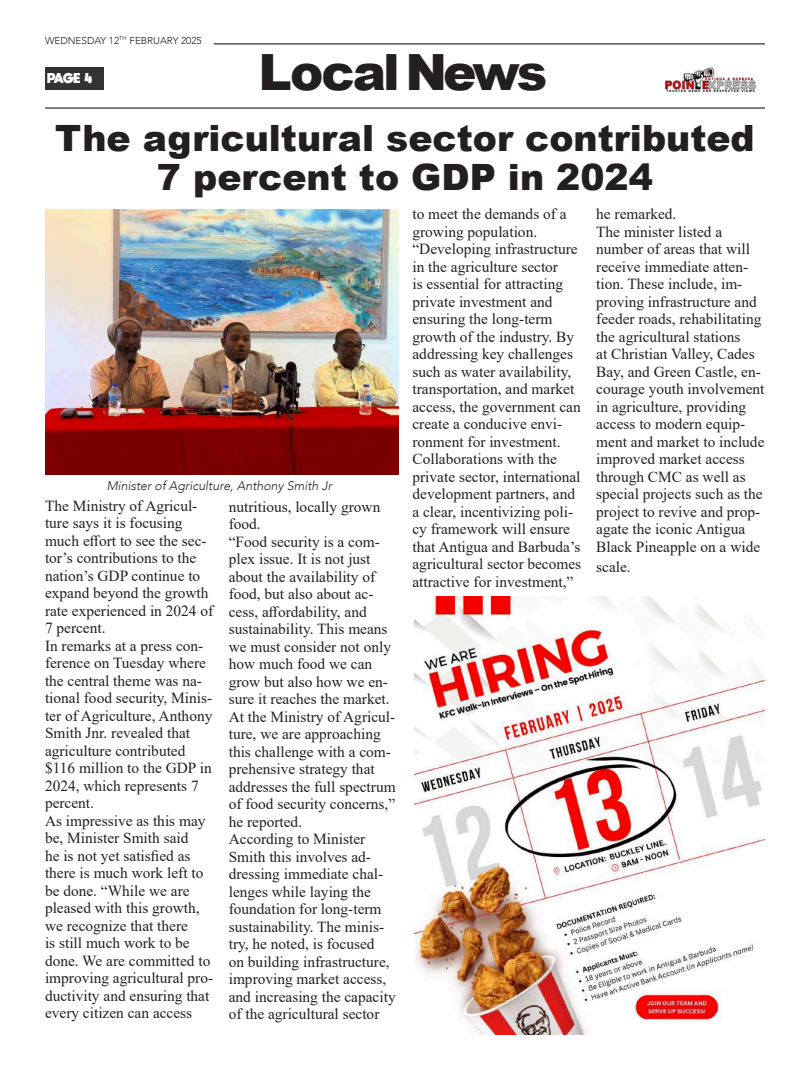
<style>
.page{position:relative;width:810px;height:1080px;background:#fff}
.page>*{position:absolute;margin:0;border:0;box-sizing:border-box;transform-origin:0 0}
.t1{font:900 50px "Arial";letter-spacing:-.06em;color:#231f20}
.t2{font:900 36.25px/38.8px "Arial";color:#231f20;text-align:center}
.t3{font:15.38px/17.5px "Times New Roman";color:#231f20}
.t4{font:italic 300 12.5px "Avenir";color:#231f20}
.t5{font:300 10px "Avenir";color:#231f20}
.t6{font:800 10px "moon get";color:#fff}
</style>
<div class="page">
<hr style="left:214px;top:43px;width:551px;height:2px;background:#333">
<div style="left:45px;top:67px;width:58px;height:22px;background:#333"></div>
<img style="left:665px;top:67px;width:91px;height:25px">
<hr style="left:45px;top:107px;width:720px;height:2px;background:#333">
<img style="left:45px;top:210px;width:353px;height:265px">
<img style="left:414px;top:597px;width:351px;height:438px">
<p class="t5" style="left:45px;top:34px;width:158px">WEDNESDAY 12<sup>TH</sup> FEBRUARY 2025</p>
<p class="t6" style="left:47px;top:71px;width:47px">PAGE 4</p>
<h1 class="t1" style="left:259px;top:36px;width:290px">Local News</h1>
<h2 class="t2" style="left:55px;top:118px;width:701px">The agricultural sector contributed<br>7 percent to GDP in 2024</h2>
<p class="t4" style="left:107px;top:478px;width:227px">Minister of Agriculture, Anthony Smith Jr</p>
<p class="t3" style="left:45px;top:496px;width:170px">The Ministry of Agricul&shy;ture says it is focusing much effort to see the sec&shy;tor’s contributions to the nation’s GDP continue to expand beyond the growth rate experienced in 2024 of<br>7 percent.<br>In remarks at a press con&shy;ference on Tuesday where the central theme was na&shy;tional food security, Minis&shy;ter of Agriculture, Anthony<br>Smith Jnr. revealed that agriculture contributed $116 million to the GDP in<br>2024, which represents 7 percent.<br>As impressive as this may be, Minister Smith said<br>he is not yet satisfied as there is much work left to be done. “While we are pleased with this growth, we recognize that there<br>is still much work to be done. We are committed to improving agricultural pro&shy;ductivity and ensuring that every citizen can access</p>
<p class="t3" style="left:229px;top:497px;width:168px">nutritious, locally grown food.<br>“Food security is a com&shy;plex issue. It is not just about the availability of food, but also about ac&shy;cess, affordability, and sustainability. This means we must consider not only how much food we can grow but also how we en&shy;sure it reaches the market.<br>At the Ministry of Agricul&shy;ture, we are approaching this challenge with a com&shy;prehensive strategy that addresses the full spectrum of food security concerns,” he reported.<br>According to Minister<br>Smith this involves ad&shy;dressing immediate chal&shy;lenges while laying the foundation for long-term sustainability. The minis&shy;try, he noted, is focused<br>on building infrastructure, improving market access, and increasing the capacity of the agricultural sector</p>
<p class="t3" style="left:412px;top:205px;width:170px">to meet the demands of a growing population. “Developing infrastructure in the agriculture sector<br>is essential for attracting private investment and ensuring the long-term growth of the industry. By addressing key challenges such as water availability, transportation, and market access, the government can create a conducive envi&shy;ronment for investment.<br>Collaborations with the private sector, international development partners, and a clear, incentivizing poli&shy;cy framework will ensure that Antigua and Barbuda’s agricultural sector becomes attractive for investment,”</p>
<p class="t3" style="left:596px;top:205px;width:170px">he remarked.<br>The minister listed a number of areas that will receive immediate atten&shy;tion. These include, im&shy;proving infrastructure and feeder roads, rehabilitating the agricultural stations<br>at Christian Valley, Cades<br>Bay, and Green Castle, en&shy;courage youth involvement in agriculture, providing access to modern equip&shy;ment and market to include improved market access through CMC as well as special projects such as the project to revive and prop&shy;agate the iconic Antigua<br>Black Pineapple on a wide</p>
<p class="t3" style="left:596px;top:558px;width:36px">scale.</p>
</div>
